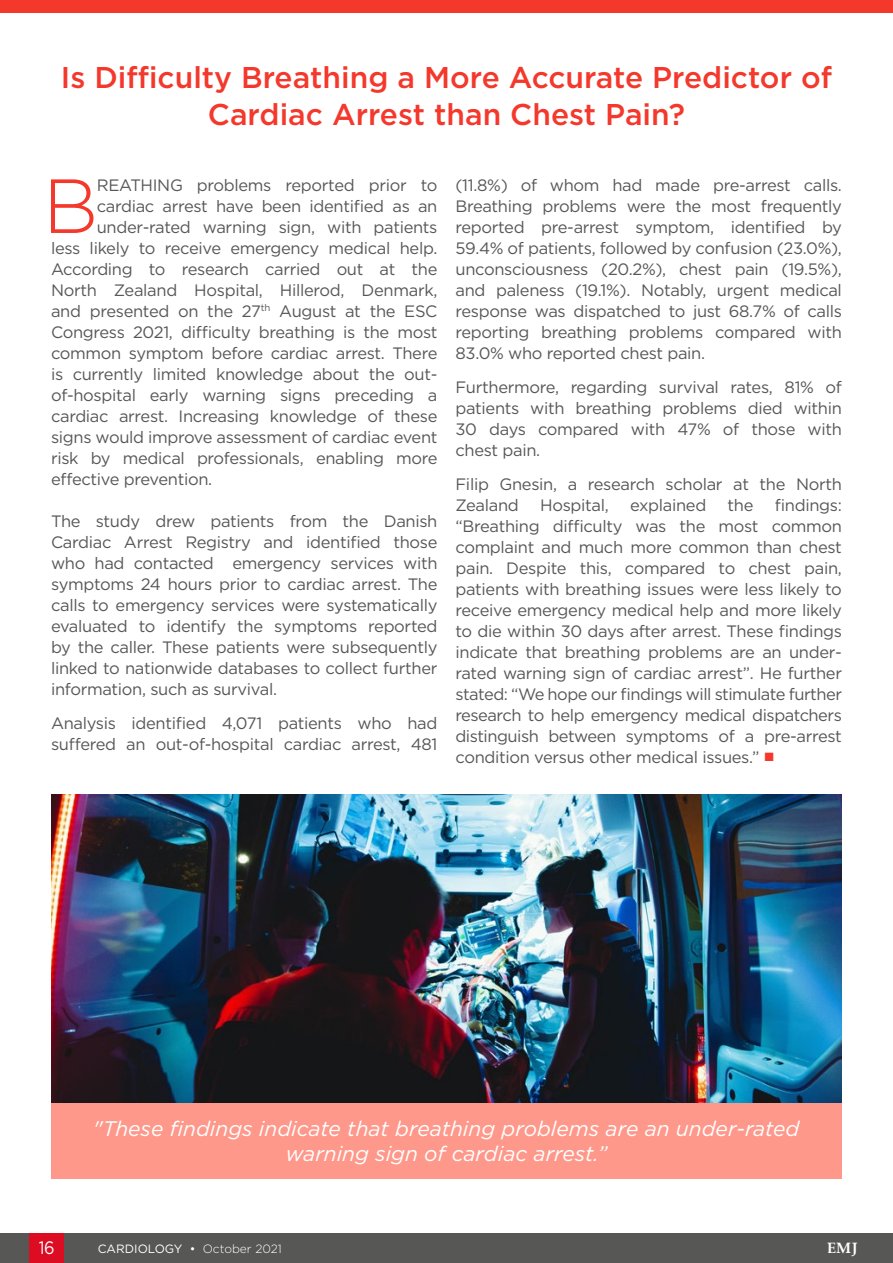
<style>
.page{position:relative;width:893px;height:1263px;background:#fff}
.page>*{position:absolute;margin:0;border:0;box-sizing:border-box;transform-origin:0 0}
.Drop_Cap{font:300 76.5px "Gotham";color:#f4382b}
.Story_Title_Heading{font:500 30px/37.5px "Gotham";color:#f4382b;text-align:center}
.Body_Text_Quote{font:italic 21px/25.2px "Gotham";color:#fff;text-align:center}
.t1{font:18px "Gotham";color:#fff;scale:.9 1}
.Body_Text__Justifica{font:16.5px/21px "Gotham";letter-spacing:-.02em;color:#575756;text-align:justify}
.Drop_Cap-2{font:16.5px "Gotham";letter-spacing:-.02em;color:#575756}
.t2{font:700 15px "Palatino Linotype";color:#fff}
.t3{font:12px "Gotham";color:#fff}
.s1{font-family:"Arial";font-size:18px;color:#f4382b}
.s2{font-weight:300}
</style>
<div class="page">
<div style="left:0;top:1233px;width:893px;height:30px;background:#575756"></div>
<div style="left:30px;top:1233px;width:34px;height:30px;background:#dc0c23"></div>
<img style="left:51px;top:795px;width:791px;height:308px">
<div style="left:51px;top:1103px;width:791px;height:76px;background:#fe988a"></div>
<div style="left:0;top:0;width:893px;height:13px;background:#f4382b"></div>
<p class="Story_Title_Heading" style="left:61px;top:58px;width:773px">Is Difficulty Breathing a More Accurate Predictor of<br>Cardiac Arrest than Chest Pain?</p>
<p class="Drop_Cap" style="left:43px;top:158px;width:57px">B</p>
<p class="Drop_Cap-2" style="left:97px;top:175px;width:342px">REATHING problems reported prior to</p>
<p class="Drop_Cap-2" style="left:97px;top:196px;width:342px">cardiac arrest have been identified as an</p>
<p class="Drop_Cap-2" style="left:97px;top:217px;width:342px">under-rated warning sign, with patients</p>
<p class="Drop_Cap-2" style="left:51px;top:238px;width:388px">less likely to receive emergency medical help.</p>
<p class="Drop_Cap-2" style="left:51px;top:259px;width:388px">According to research carried out at the</p>
<p class="Drop_Cap-2" style="left:51px;top:280px;width:388px">North Zealand Hospital, Hillerod, Denmark,</p>
<p class="Drop_Cap-2" style="left:51px;top:301px;width:388px">and presented on the 27<sup>th</sup> August at the ESC</p>
<p class="Drop_Cap-2" style="left:51px;top:322px;width:388px">Congress 2021, difficulty breathing is the most</p>
<p class="Drop_Cap-2" style="left:51px;top:343px;width:388px">common symptom before cardiac arrest. There</p>
<p class="Drop_Cap-2" style="left:51px;top:364px;width:388px">is currently limited knowledge about the out-</p>
<p class="Drop_Cap-2" style="left:51px;top:385px;width:388px">of-hospital early warning signs preceding a</p>
<p class="Drop_Cap-2" style="left:51px;top:406px;width:388px">cardiac arrest. Increasing knowledge of these</p>
<p class="Drop_Cap-2" style="left:51px;top:427px;width:388px">signs would improve assessment of cardiac event</p>
<p class="Drop_Cap-2" style="left:51px;top:448px;width:388px">risk by medical professionals, enabling more</p>
<p class="Drop_Cap-2" style="left:51px;top:469px;width:163px">effective prevention.</p>
<p class="Body_Text__Justifica" style="left:51px;top:510px;width:388px">The study drew patients from the Danish Cardiac Arrest Registry and identified those who had contacted emergency services with symptoms 24 hours prior to cardiac arrest. The calls to emergency services were systematically evaluated to identify the symptoms reported by the caller. These patients were subsequently linked to nationwide databases to collect further information, such as survival.</p>
<p class="Body_Text__Justifica" style="left:51px;top:712px;width:388px">Analysis identified 4,071 patients who had suffered an out-of-hospital cardiac arrest, 481</p>
<p class="Body_Text__Justifica" style="left:455px;top:174px;width:388px">(11.8%) of whom had made pre-arrest calls.<br>Breathing problems were the most frequently reported pre-arrest symptom, identified by 59.4% of patients, followed by confusion (23.0%), unconsciousness (20.2%), chest pain (19.5%), and paleness (19.1%). Notably, urgent medical response was dispatched to just 68.7% of calls reporting breathing problems compared with 83.0% who reported chest pain.</p>
<p class="Body_Text__Justifica" style="left:455px;top:376px;width:388px">Furthermore, regarding survival rates, 81% of patients with breathing problems died within 30 days compared with 47% of those with chest pain.</p>
<p class="Body_Text__Justifica" style="left:455px;top:473px;width:388px">Filip Gnesin, a research scholar at the North<br>Zealand</p>
<p class="Body_Text__Justifica" style="left:455px;top:494px;width:388px;text-indent:319px">findings: “Breathing difficulty was the most common complaint and much more common than chest pain. Despite this, compared to chest pain, patients with breathing issues were less likely to receive emergency medical help and more likely to die within 30 days after arrest. These findings indicate that breathing problems are an under&shy;rated warning sign of cardiac arrest”. He further stated: “We hope our findings will stimulate further research to help emergency medical dispatchers distinguish between symptoms of a pre-arrest condition versus other medical issues.” <span class="s1">■</span></p>
<p class="Body_Text__Justifica" style="left:540px;top:494px;width:70px">Hospital,</p>
<p class="Body_Text__Justifica" style="left:630px;top:494px;width:78px">explained</p>
<p class="Body_Text__Justifica" style="left:728px;top:494px;width:27px">the</p>
<p class="Body_Text_Quote" style="left:93px;top:1116px;width:707px">"These findings indicate that breathing problems are an under-rated warning sign of cardiac arrest.”</p>
<p class="t1" style="left:39px;top:1236px;width:19px">16</p>
<p class="t3" style="left:98px;top:1241px;width:186px">CARDIOLOGY • <span class="s2">October 2021</span></p>
<p class="t2" style="left:827px;top:1238px;width:32px">EMJ</p>
</div>
